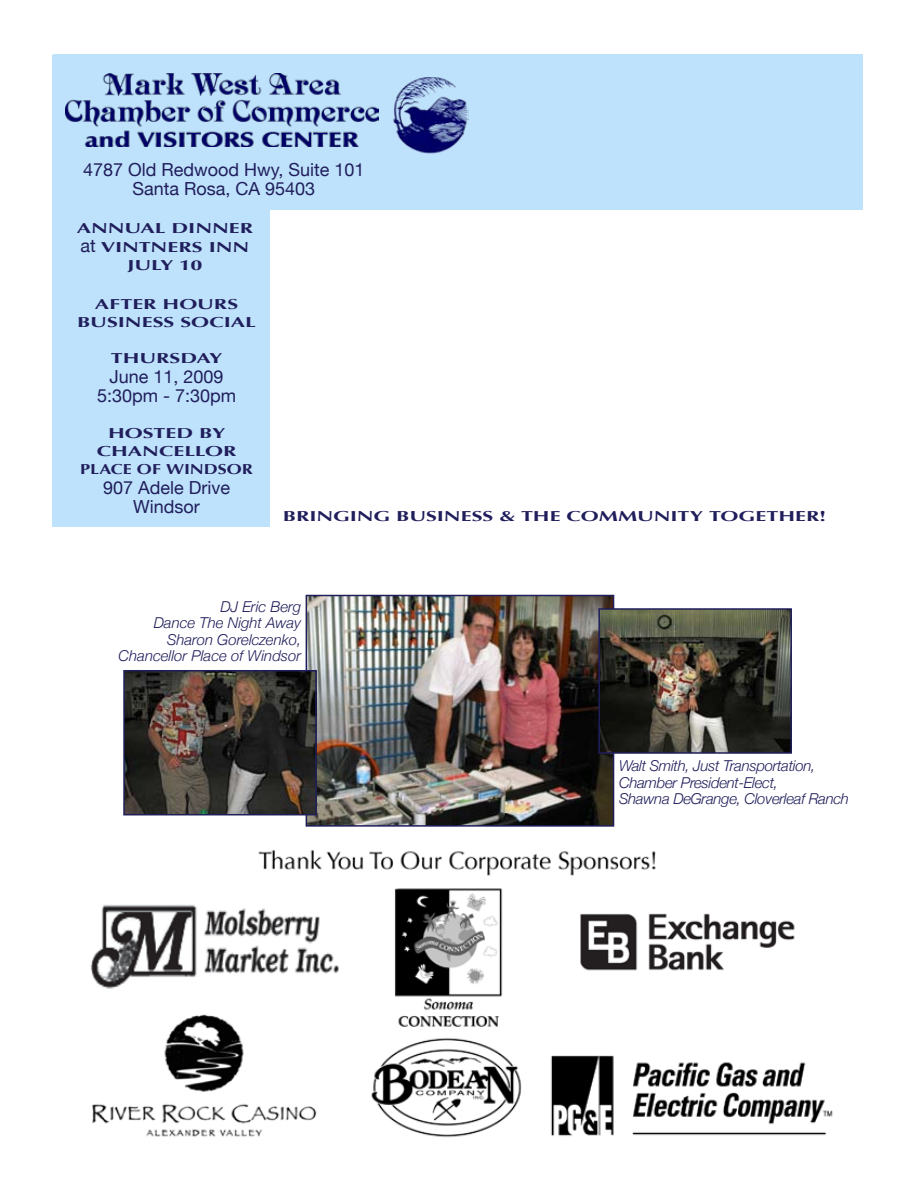
<style>
.page{position:relative;width:918px;height:1188px;background:#fff}
.page>*{position:absolute;margin:0;border:0;box-sizing:border-box;transform-origin:0 0}
.t1{font:18px/19.5px "Helvetica Neue";color:#201e5b;text-align:center}
.t2{font:italic 300 15px/16.5px "Helvetica Neue";letter-spacing:-.02em;color:#201e5b}
.t3{font:italic 300 15px/16.5px "Helvetica Neue";color:#201e5b;text-align:right}
.t4{font:700 14.4px/18px "Optima";color:#201e5b;scale:1.5 1}
.s1{font-family:"Helvetica Neue";font-weight:400;font-size:18px}
</style>
<div class="page">
<div style="left:54px;top:54px;width:809px;height:155px;background:#bee2fc"></div>
<div style="left:52px;top:55px;width:218px;height:471px;background:#bee2fc"></div>
<img style="left:90px;top:850px;width:743px;height:287px">
<img style="left:393px;top:77px;width:75px;height:77px">
<img style="left:65px;top:74px;width:314px;height:72px">
<img style="left:309px;top:598px;width:302px;height:226px">
<div style="left:306px;top:595px;width:308px;height:232px;border:2px solid #201e5b"></div>
<img style="left:126px;top:673px;width:188px;height:139px">
<div style="left:123px;top:670px;width:194px;height:145px;border:2px solid #201e5b"></div>
<img style="left:601px;top:611px;width:188px;height:140px">
<div style="left:598px;top:608px;width:194px;height:146px;border:2px solid #201e5b"></div>
<p class="t1" style="left:83px;top:160px;width:283px">4787 Old Redwood Hwy, Suite 101<br>Santa Rosa, CA 95403</p>
<p class="t4" style="left:77px;top:218px;width:119px;line-height:19.5px">ANNUAL DINNER <span class="s1">at</span> VINTNERS I NN</p>
<p class="t4" style="left:127px;top:256px;width:51px">JULY 10</p>
<p class="t4" style="left:77px;top:295px;width:121px;text-align:center">AFTER HOURS<br>BUSINESS SOCIAL</p>
<p class="t4" style="left:111px;top:349px;width:30px">THURSD</p>
<p class="t4" style="left:196px;top:349px;width:18px">AY</p>
<p class="t1" style="left:97px;top:366px;width:141px">June 11, 2009<br>5:30pm - 7:30pm</p>
<p class="t4" style="left:97px;top:424px;width:87px;text-indent:11px">H OSTED BY<br>CHA</p>
<p class="t4" style="left:80px;top:442px;width:117px;text-indent:62px">NCELLOR<br>PLACE OF WINDSOR</p>
<p class="t1" style="left:103px;top:477px;width:129px">907 Adele Drive<br>Windsor</p>
<p class="t4" style="left:283px;top:507px;width:364px">BRINGING BUSINESS &amp; TH E COMMUNITY TOGETH ER!</p>
<p class="t3" style="left:119px;top:598px;width:184px">DJ Eric Berg<br>Dance The Night Away<br>Sharon Gorelczenko,<br>Chancellor Place of Windsor</p>
<p class="t2" style="left:619px;top:757px;width:231px">Walt Smith, Just Transportation,<br>Chamber President-Elect,<br>Shawna DeGrange, Cloverleaf Ranch</p>
</div>
